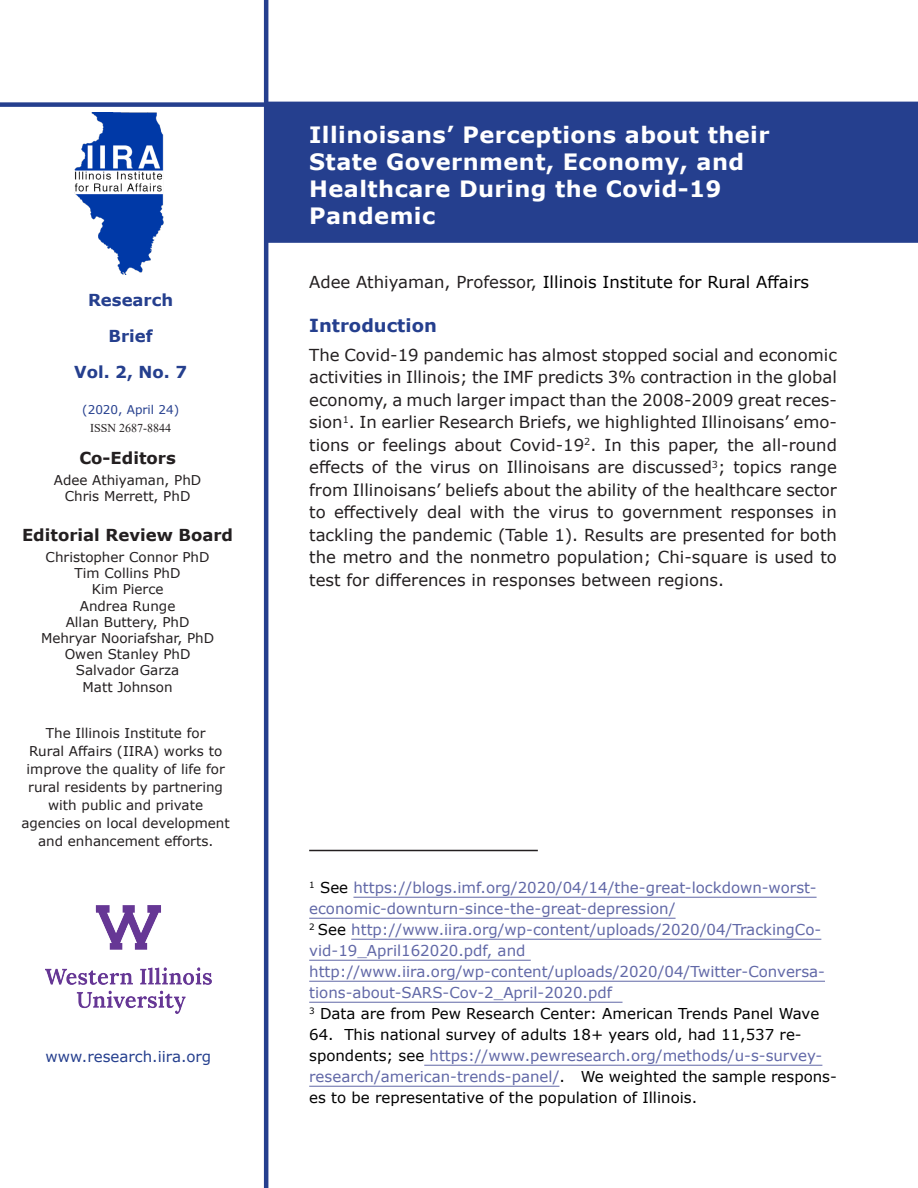
<style>
.page{position:relative;width:918px;height:1188px;background:#fff}
.page>*{position:absolute;margin:0;border:0;box-sizing:border-box;transform-origin:0 0}
.Head{font:700 22.5px/27px "Verdana";letter-spacing:.02em;color:#fff}
.authors{font:700 18px "Verdana";color:#253f8e}
.text{font:16.5px/22.5px "Verdana";color:#231f20;text-align:justify}
.authors-2{font:16.5px "Verdana";color:#000}
.t1{font:700 16.5px "Verdana";color:#231f20}
.t2{font:700 16.5px/36px "Verdana";color:#253f8e;text-align:center}
.t3{font:15px/21px "Verdana";color:#6168a7}
.t4{font:15px/21px "Verdana";color:#000}
.t5{font:15px "Verdana";color:#253f8e}
.t6{font:13.5px/18px "Verdana";color:#231f20;text-align:center}
.t7{font:12px "Verdana";color:#253f8e}
.t8{font:12px "Times New Roman";color:#231f20}
.s1{color:#231f20}
.s2{color:#000}
.s3{color:#6168a7}
</style>
<div class="page">
<svg style="left:122px;top:0;width:146px;height:1188px"></svg>
<img style="left:74px;top:112px;width:90px;height:162px">
<div style="left:45px;top:869px;width:167px;height:181px;background:#fff"></div>
<img style="left:45px;top:906px;width:167px;height:107px">
<div style="left:264px;top:102px;width:654px;height:141px;background:#253f8e"></div>
<div style="left:0;top:102px;width:269px;height:5px;background:#253f8e"></div>
<hr style="left:353px;top:897px;width:464px;height:1px;background:#6168a7">
<hr style="left:309px;top:918px;width:367px;height:1px;background:#6168a7">
<hr style="left:351px;top:939px;width:470px;height:1px;background:#6168a7">
<hr style="left:309px;top:960px;width:222px;height:1px;background:#6168a7">
<hr style="left:309px;top:981px;width:516px;height:1px;background:#6168a7">
<hr style="left:309px;top:1002px;width:314px;height:1px;background:#6168a7">
<hr style="left:424px;top:1065px;width:398px;height:1px;background:#6168a7">
<hr style="left:309px;top:1086px;width:250px;height:1px;background:#6168a7">
<hr style="left:309px;top:850px;width:229px;height:1px;background:#231f20">
<p class="t2" style="left:88px;top:282px;width:87px">Research<br>Brief</p>
<p class="t2" style="left:74px;top:354px;width:115px">Vol. 2, No. 7</p>
<p class="t7" style="left:82px;top:401px;width:98px">(2020, April 24)</p>
<p class="t8" style="left:90px;top:420px;width:82px">ISSN 2687-8844</p>
<p class="t1" style="left:79px;top:447px;width:98px">Co-Editors</p>
<p class="t6" style="left:54px;top:471px;width:149px">Adee Athiyaman, PhD</p>
<p class="t6" style="left:65px;top:487px;width:127px">Chris Merrett, PhD</p>
<p class="t1" style="left:22px;top:524px;width:213px">Editorial Review Board</p>
<p class="t6" style="left:46px;top:548px;width:166px">Christopher Connor PhD</p>
<p class="t6" style="left:75px;top:564px;width:108px">Tim Collins PhD</p>
<p class="t6" style="left:92px;top:580px;width:73px">Kim Pierce</p>
<p class="t6" style="left:80px;top:597px;width:97px">Andrea Runge</p>
<p class="t6" style="left:66px;top:613px;width:125px">Allan Buttery, PhD</p>
<p class="t6" style="left:41px;top:629px;width:175px">Mehryar Nooriafshar, PhD</p>
<p class="t6" style="left:65px;top:645px;width:127px">Owen Stanley PhD</p>
<p class="t6" style="left:76px;top:661px;width:105px">Salvador Garza</p>
<p class="t6" style="left:83px;top:678px;width:92px">Matt Johnson</p>
<p class="t6" style="left:21px;top:724px;width:210px">The Illinois Institute for<br>Rural Affairs (IIRA) works to improve the quality of life for rural residents by partnering with public and private agencies on local development and enhancement efforts.</p>
<p class="t5" style="left:46px;top:1046px;width:167px">www.research.iira.org</p>
<p class="Head" style="left:309px;top:121px;width:462px">Illinoisans’ Perceptions about their<br>State Government, Economy, and<br>Healthcare During the Covid-19<br>Pandemic</p>
<p class="authors-2" style="left:309px;top:271px;width:501px"><span class="s1">Adee Athiyaman, Professor,</span> Illinois Institute for Rural Affairs</p>
<p class="authors" style="left:309px;top:312px;width:129px">Introduction</p>
<p class="text" style="left:309px;top:343px;width:529px">The Covid-19 pandemic has almost stopped social and economic activities in Illinois; the IMF predicts 3% contraction in the global economy, a much larger impact than the 2008-2009 great reces&shy;sion<sup>1</sup>. In earlier Research Briefs, we highlighted Illinoisans’ emo&shy;tions or feelings about Covid-19<sup>2</sup>. In this paper, the all-round effects of the virus on Illinoisans are discussed<sup>3</sup>; topics range from Illinoisans’ beliefs about the ability of the healthcare sector to effectively deal with the virus to government responses in tackling the pandemic (Table 1). Results are presented for both the metro and the nonmetro population; Chi-square is used to test for differences in responses between regions.</p>
<p class="t3" style="left:309px;top:877px;width:517px"><sup>1</sup> <span class="s2">See</span> https://blogs.imf.org/2020/04/14/the-great-lockdown-worst&shy;economic-downturn-since-the-great-depression/<br><sup>2</sup> <span class="s2">See</span> http://www.iira.org/wp-content/uploads/2020/04/TrackingCo&shy;vid-19_April162020.pdf, and http://www.iira.org/wp-content/uploads/2020/04/Twitter-Conversa&shy;tions-about-SARS-Cov-2_April-2020.pdf<br><sup>3</sup> <span class="s2">Data are from Pew Research Center: American Trends Panel Wave</span></p>
<p class="t4" style="left:309px;top:1024px;width:529px">64. This national survey of adults 18+ years old, had 11,537 re&shy;spondents; see <span class="s3">https://www.pewresearch.org/methods/u-s-survey&shy;research/american-trends-panel/</span>. We weighted the sample respons&shy;es to be representative of the population of Illinois.</p>
</div>
